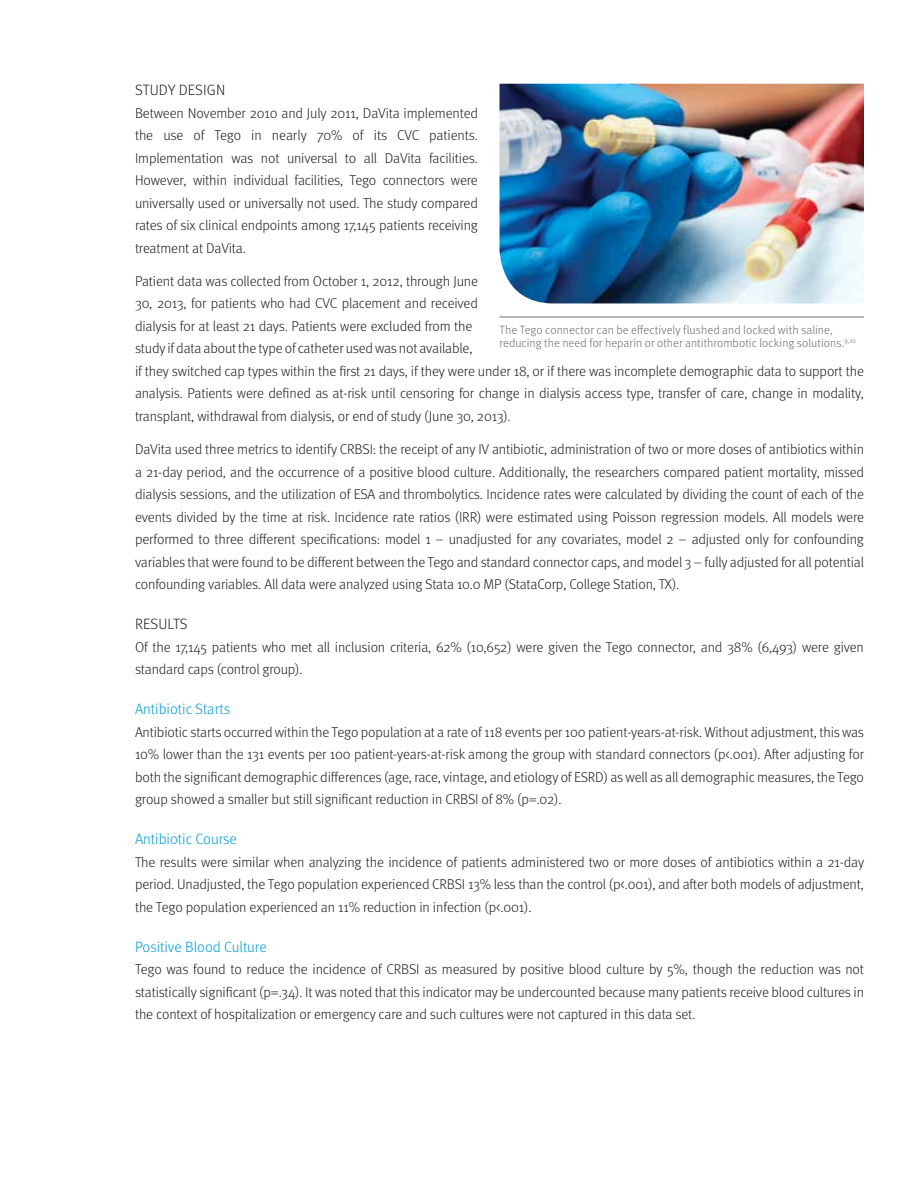
<style>
.page{position:relative;width:918px;height:1188px;background:#fff}
.page>*{position:absolute;margin:0;border:0;box-sizing:border-box;transform-origin:0 0}
.t1{font:300 15px "Meta OT";color:#009bda}
.t2{font:300 15px "Meta OT";letter-spacing:.01em;color:#231f20}
.t3{font:300 14.25px/22.5px "Meta OT";letter-spacing:-.01em;color:#231f20;text-align:justify}
.t4{font:300 12px/13.5px "Meta OT";color:#696b73}
</style>
<div class="page">
<img style="left:500px;top:84px;width:364px;height:219px">
<hr style="left:500px;top:317px;width:364px;height:1px;background:#696b73">
<p class="t2" style="left:135px;top:81px;width:89px">Study Design</p>
<p class="t3" style="left:135px;top:102px;width:345px">Between November 2010 and July 2011, DaVita implemented the use of Tego in nearly 70% of its CVC patients.<br>Implementation was not universal to all DaVita facilities.<br>However, within individual facilities, Tego connectors were universally used or universally not used. The study compared rates of six clinical endpoints among 17,145 patients receiving treatment at DaVita.</p>
<p class="t3" style="left:135px;top:270px;width:730px;text-align:left">Patient data was collected from October 1, 2012, through June<br>30, 2013, for patients who had CVC placement and received<br>dialysis for at least 21 days. Patients were excluded from the<br>study if data about the type of catheter used was not available,<br>if they switched cap types within the first 21 days, if they were under 18, or if there was incomplete demographic data to support the analysis. Patients were defined as at-risk until censoring for change in dialysis access type, transfer of care, change in modality, transplant, withdrawal from dialysis, or end of study (June 30, 2013).</p>
<p class="t3" style="left:135px;top:438px;width:731px">DaVita used three metrics to identify CRBSI: the receipt of any IV antibiotic, administration of two or more doses of antibiotics within a 21-day period, and the occurrence of a positive blood culture. Additionally, the researchers compared patient mortality, missed dialysis sessions, and the utilization of ESA and thrombolytics. Incidence rates were calculated by dividing the count of each of the events divided by the time at risk. Incidence rate ratios (IRR) were estimated using Poisson regression models. All models were performed to three different specifications: model 1 – unadjusted for any covariates, model 2 – adjusted only for confounding variables that were found to be different between the Tego and standard connector caps, and model 3 – fully adjusted for all potential confounding variables. All data were analyzed using Stata 10.0 MP (StataCorp, College Station, TX).</p>
<p class="t2" style="left:135px;top:615px;width:17px">Results</p>
<p class="t3" style="left:135px;top:636px;width:731px">Of the 17,145 patients who met all inclusion criteria, 62% (10,652) were given the Tego connector, and 38% (6,493) were given standard caps (control group).</p>
<p class="t1" style="left:135px;top:700px;width:97px">Antibiotic Starts</p>
<p class="t3" style="left:135px;top:721px;width:731px">Antibiotic starts occurred within the Tego population at a rate of 118 events per 100 patient-years-at-risk. Without adjustment, this was 10% lower than the 131 events per 100 patient-years-at-risk among the group with standard connectors (p&lt;.001). After adjusting for both the significant demographic differences (age, race, vintage, and etiology of ESRD) as well as all demographic measures, the Tego group showed a smaller but still significant reduction in CRBSI of 8% (p=.02).</p>
<p class="t1" style="left:135px;top:830px;width:103px">Antibiotic Course</p>
<p class="t3" style="left:135px;top:851px;width:731px">The results were similar when analyzing the incidence of patients administered two or more doses of antibiotics within a 21-day period. Unadjusted, the Tego population experienced CRBSI 13% less than the control (p&lt;.001), and after both models of adjustment, the Tego population experienced an 11% reduction in infection (p&lt;.001).</p>
<p class="t1" style="left:135px;top:938px;width:133px">Positive Blood Culture</p>
<p class="t3" style="left:135px;top:958px;width:731px">Tego was found to reduce the incidence of CRBSI as measured by positive blood culture by 5%, though the reduction was not statistically significant (p=.34). It was noted that this indicator may be undercounted because many patients receive blood cultures in the context of hospitalization or emergency care and such cultures were not captured in this data set.</p>
<p class="t4" style="left:500px;top:323px;width:358px">The Tego connector can be effectively flushed and locked with saline, reducing the need for heparin or other antithrombotic locking solutions.<sup>9,10</sup></p>
</div>
